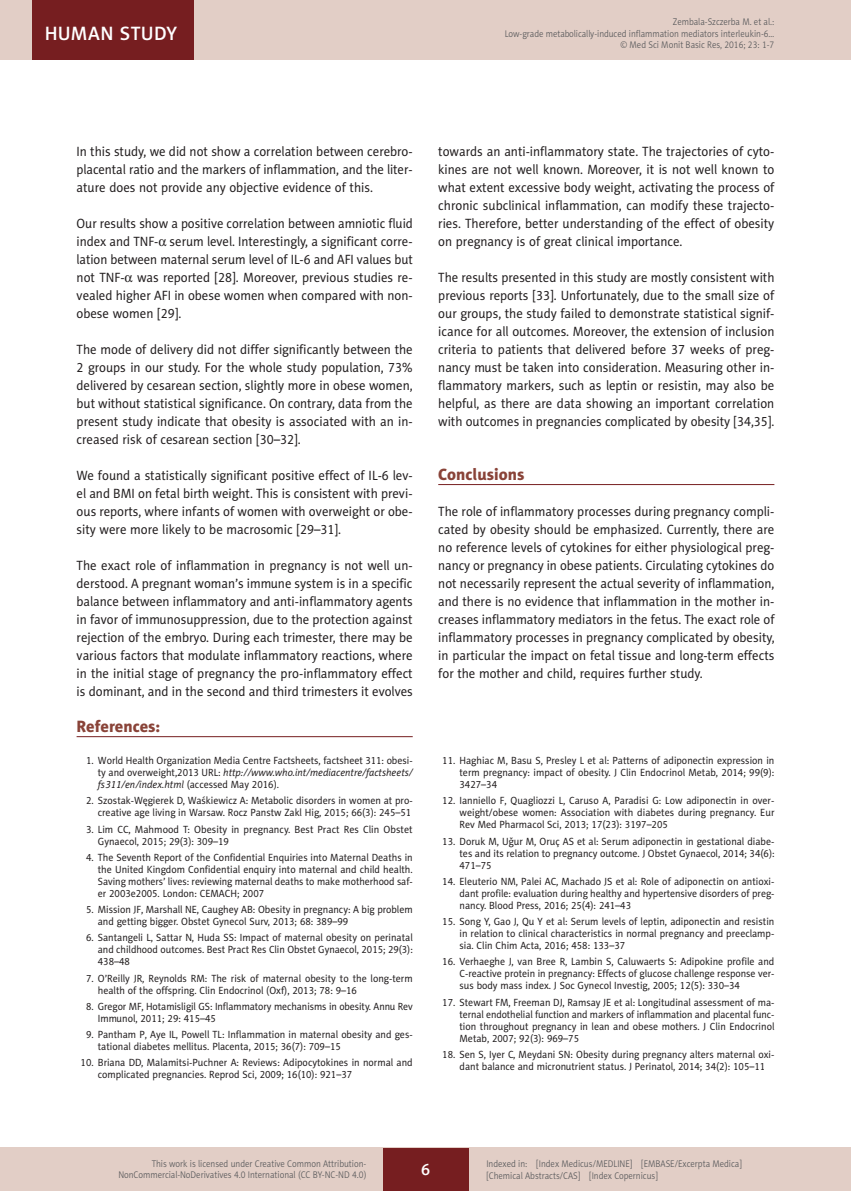
<style>
.page{position:relative;width:851px;height:1191px;background:#fff}
.page>*{position:absolute;margin:0;border:0;box-sizing:border-box;transform-origin:0 0}
.t1{font:19.5px "Naomi Sans EFN Medium";letter-spacing:.015em;color:#fff}
.MSM_Headline_1{font:16.5px "Naomi Sans EFN Heavy";color:#894338}
.MSM_Referencje_Tytul{font:16.5px "Naomi Sans EFN Heavy";color:#894338}
.t2{font:16.5px "Naomi Sans EFN Medium";color:#fff}
.MSM_Body{font:13.5px/18px "Naomi Sans EFN";color:#231f20;text-align:justify;scale:.95 1}
.MSM_Body-2{font:13.5px/18px "Naomi Sans EFN";color:#231f20;text-align:justify;scale:.94 1}
.MSM_Referencje_punkt{font:10.5px/12px "Naomi Sans EFN";color:#231f20;text-align:justify;scale:.95 1}
.MSM_Referencje_punkt-2{font:10.5px/12px "Naomi Sans EFN";color:#231f20;scale:.94 1}
.MSM_Referencje_punkt-3{font:10.5px/12px "Naomi Sans EFN";color:#231f20;scale:.96 1}
.t3{font:9.75px/11.2px "Naomi Sans EFN Light";color:#57585a;text-align:right;scale:.9 1}
.s1{font-family:"Standard Sym L"}
.s2{font-style:italic}
</style>
<div class="page">
<hr style="left:438px;top:484px;width:336px;height:1px;background:#761e20">
<hr style="left:77px;top:736px;width:335px;height:1px;background:#761e20">
<div style="left:0;top:1148px;width:850px;height:43px;background:#e2cec6"></div>
<div style="left:383px;top:1147px;width:85px;height:43px;background:#761e20"></div>
<div style="left:0;top:0;width:850px;height:60px;background:#e2cec6"></div>
<hr style="left:850px;top:0;width:1px;height:60px;background:#e2cec6">
<div style="left:32px;top:0;width:161px;height:60px;background:#761e20"></div>
<h1 class="t1" style="left:45px;top:22px;width:134px">HUMAN STUDY</h1>
<p class="t3" style="left:504px;top:16px;width:301px">Zembala-Szczerba M. et al.:<br>Low-grade metabolically-induced inflammation mediators interleukin-6… © Med Sci Monit Basic Res, 2016; 23: 1-7</p>
<p class="MSM_Body" style="left:77px;top:142px;width:355px">In this study, we did not show a correlation between cerebro&shy;placental ratio and the markers of inflammation, and the liter&shy;ature does not provide any objective evidence of this.</p>
<p class="MSM_Body-2" style="left:77px;top:214px;width:359px">Our results show a positive correlation between amniotic fluid index and TNF-<span class="s1">a</span> serum level. Interestingly, a significant corre&shy;lation between maternal serum level of IL-6 and AFI values but not TNF-<span class="s1">a</span> was reported [28]. Moreover, previous studies re&shy;vealed higher AFI in obese women when compared with non&shy;obese women [29].</p>
<p class="MSM_Body" style="left:77px;top:340px;width:355px">The mode of delivery did not differ significantly between the 2 groups in our study. For the whole study population, 73% delivered by cesarean section, slightly more in obese women, but without statistical significance. On contrary, data from the present study indicate that obesity is associated with an in&shy;creased risk of cesarean section [30–32].</p>
<p class="MSM_Body" style="left:77px;top:466px;width:355px">We found a statistically significant positive effect of IL-6 lev&shy;el and BMI on fetal birth weight. This is consistent with previ&shy;ous reports, where infants of women with overweight or obe&shy;sity were more likely to be macrosomic [29–31].</p>
<p class="MSM_Body" style="left:77px;top:556px;width:355px">The exact role of inflammation in pregnancy is not well un&shy;derstood. A pregnant woman’s immune system is in a specific balance between inflammatory and anti-inflammatory agents in favor of immunosuppression, due to the protection against rejection of the embryo. During each trimester, there may be various factors that modulate inflammatory reactions, where in the initial stage of pregnancy the pro-inflammatory effect is dominant, and in the second and third trimesters it evolves</p>
<p class="MSM_Referencje_Tytul" style="left:77px;top:716px;width:85px">References:</p>
<p class="MSM_Referencje_punkt" style="left:98px;top:754px;width:333px;text-indent:-12px">1. World Health Organization Media Centre Factsheets, factsheet 311: obesi&shy;ty and overweight,2013 URL: <span class="s2">http://www.who.int/mediacentre/factsheets/ fs311/en/index.html</span> (accessed May 2016).</p>
<p class="MSM_Referencje_punkt" style="left:86px;top:795px;width:345px;text-align:right">2. Szostak-Węgierek D, Waśkiewicz A: Metabolic disorders in women at pro&shy;creative age living in Warsaw. Rocz Panstw Zakl Hig, 2015; 66(3): 245–51</p>
<p class="MSM_Referencje_punkt-3" style="left:98px;top:823px;width:329px;text-indent:-12px">3. Lim CC, Mahmood T: Obesity in pregnancy. Best Pract Res Clin Obstet<br>Gynaecol, 2015; 29(3): 309–19</p>
<p class="MSM_Referencje_punkt" style="left:98px;top:851px;width:333px;text-indent:-12px">4. The Seventh Report of the Confidential Enquiries into Maternal Deaths in the United Kingdom Confidential enquiry into maternal and child health.<br>Saving mothers’ lives: reviewing maternal deaths to make motherhood saf&shy;er 2003e2005. London: CEMACH; 2007</p>
<p class="MSM_Referencje_punkt" style="left:98px;top:903px;width:333px;text-indent:-12px">5. Mission JF, Marshall NE, Caughey AB: Obesity in pregnancy: A big problem and getting bigger. Obstet Gynecol Surv, 2013; 68: 389–99</p>
<p class="MSM_Referencje_punkt" style="left:98px;top:932px;width:333px;text-indent:-12px">6. Santangeli L, Sattar N, Huda SS: Impact of maternal obesity on perinatal and childhood outcomes. Best Pract Res Clin Obstet Gynaecol, 2015; 29(3):<br>438–48</p>
<p class="MSM_Referencje_punkt" style="left:98px;top:972px;width:333px;text-indent:-12px">7. O’Reilly JR, Reynolds RM: The risk of maternal obesity to the long-term health of the offspring. Clin Endocrinol (Oxf), 2013; 78: 9–16</p>
<p class="MSM_Referencje_punkt-2" style="left:98px;top:1000px;width:336px;text-indent:-12px">8. Gregor MF, Hotamisligil GS: Inflammatory mechanisms in obesity. Annu Rev<br>Immunol, 2011; 29: 415–45</p>
<p class="MSM_Referencje_punkt" style="left:98px;top:1028px;width:333px;text-indent:-12px">9. Pantham P, Aye IL, Powell TL: Inflammation in maternal obesity and ges&shy;tational diabetes mellitus. Placenta, 2015; 36(7): 709–15</p>
<p class="MSM_Referencje_punkt" style="left:98px;top:1057px;width:333px;text-indent:-17px">10. Briana DD, Malamitsi-Puchner A: Reviews: Adipocytokines in normal and complicated pregnancies. Reprod Sci, 2009; 16(10): 921–37</p>
<p class="MSM_Body" style="left:438px;top:142px;width:355px">towards an anti-inflammatory state. The trajectories of cyto&shy;kines are not well known. Moreover, it is not well known to what extent excessive body weight, activating the process of chronic subclinical inflammation, can modify these trajecto&shy;ries. Therefore, better understanding of the effect of obesity on pregnancy is of great clinical importance.</p>
<p class="MSM_Body" style="left:438px;top:268px;width:355px">The results presented in this study are mostly consistent with previous reports [33]. Unfortunately, due to the small size of our groups, the study failed to demonstrate statistical signif&shy;icance for all outcomes. Moreover, the extension of inclusion criteria to patients that delivered before 37 weeks of preg&shy;nancy must be taken into consideration. Measuring other in&shy;flammatory markers, such as leptin or resistin, may also be helpful, as there are data showing an important correlation with outcomes in pregnancies complicated by obesity [34,35].</p>
<p class="MSM_Headline_1" style="left:438px;top:464px;width:88px">Conclusions</p>
<p class="MSM_Body" style="left:438px;top:502px;width:355px">The role of inflammatory processes during pregnancy compli&shy;cated by obesity should be emphasized. Currently, there are no reference levels of cytokines for either physiological preg&shy;nancy or pregnancy in obese patients. Circulating cytokines do not necessarily represent the actual severity of inflammation, and there is no evidence that inflammation in the mother in&shy;creases inflammatory mediators in the fetus. The exact role of inflammatory processes in pregnancy complicated by obesity, in particular the impact on fetal tissue and long-term effects for the mother and child, requires further study.</p>
<p class="MSM_Referencje_punkt" style="left:459px;top:754px;width:333px;text-indent:-17px">11. Haghiac M, Basu S, Presley L et al: Patterns of adiponectin expression in term pregnancy: impact of obesity. J Clin Endocrinol Metab, 2014; 99(9):<br>3427–34</p>
<p class="MSM_Referencje_punkt" style="left:459px;top:795px;width:333px;text-indent:-17px">12. Ianniello F, Quagliozzi L, Caruso A, Paradisi G: Low adiponectin in over&shy;weight/obese women: Association with diabetes during pregnancy. Eur Rev Med Pharmacol Sci, 2013; 17(23): 3197–205</p>
<p class="MSM_Referencje_punkt" style="left:459px;top:835px;width:333px;text-indent:-17px">13. Doruk M, Uğur M, Oruç AS et al: Serum adiponectin in gestational diabe&shy;tes and its relation to pregnancy outcome. J Obstet Gynaecol, 2014; 34(6):<br>471–75</p>
<p class="MSM_Referencje_punkt" style="left:459px;top:875px;width:333px;text-indent:-17px">14. Eleuterio NM, Palei AC, Machado JS et al: Role of adiponectin on antioxi&shy;dant profile: evaluation during healthy and hypertensive disorders of preg&shy;nancy. Blood Press, 2016; 25(4): 241–43</p>
<p class="MSM_Referencje_punkt" style="left:459px;top:915px;width:333px;text-indent:-17px">15. Song Y, Gao J, Qu Y et al: Serum levels of leptin, adiponectin and resistin in relation to clinical characteristics in normal pregnancy and preeclamp&shy;sia. Clin Chim Acta, 2016; 458: 133–37</p>
<p class="MSM_Referencje_punkt" style="left:459px;top:956px;width:333px;text-indent:-17px">16. Verhaeghe J, van Bree R, Lambin S, Caluwaerts S: Adipokine profile and C-reactive protein in pregnancy: Effects of glucose challenge response ver&shy;sus body mass index. J Soc Gynecol Investig, 2005; 12(5): 330–34</p>
<p class="MSM_Referencje_punkt" style="left:459px;top:996px;width:333px;text-indent:-17px">17. Stewart FM, Freeman DJ, Ramsay JE et al: Longitudinal assessment of ma&shy;ternal endothelial function and markers of inflammation and placental func&shy;tion throughout pregnancy in lean and obese mothers. J Clin Endocrinol Metab, 2007; 92(3): 969–75</p>
<p class="MSM_Referencje_punkt" style="left:459px;top:1048px;width:333px;text-indent:-17px">18. Sen S, Iyer C, Meydani SN: Obesity during pregnancy alters maternal oxi&shy;dant balance and micronutrient status. J Perinatol, 2014; 34(2): 105–11</p>
<p class="t3" style="left:118px;top:1158px;width:277px">This work is licensed under Creative Common Attribution-<br>NonCommercial-NoDerivatives 4.0 International (CC BY-NC-ND 4.0)</p>
<h2 class="t2" style="left:421px;top:1160px;width:11px">6</h2>
<p class="t3" style="left:486px;top:1158px;width:285px;text-align:left">Indexed in: [Index Medicus/MEDLINE] [EMBASE/Excerpta Medica] [Chemical Abstracts/CAS] [Index Copernicus]</p>
</div>
